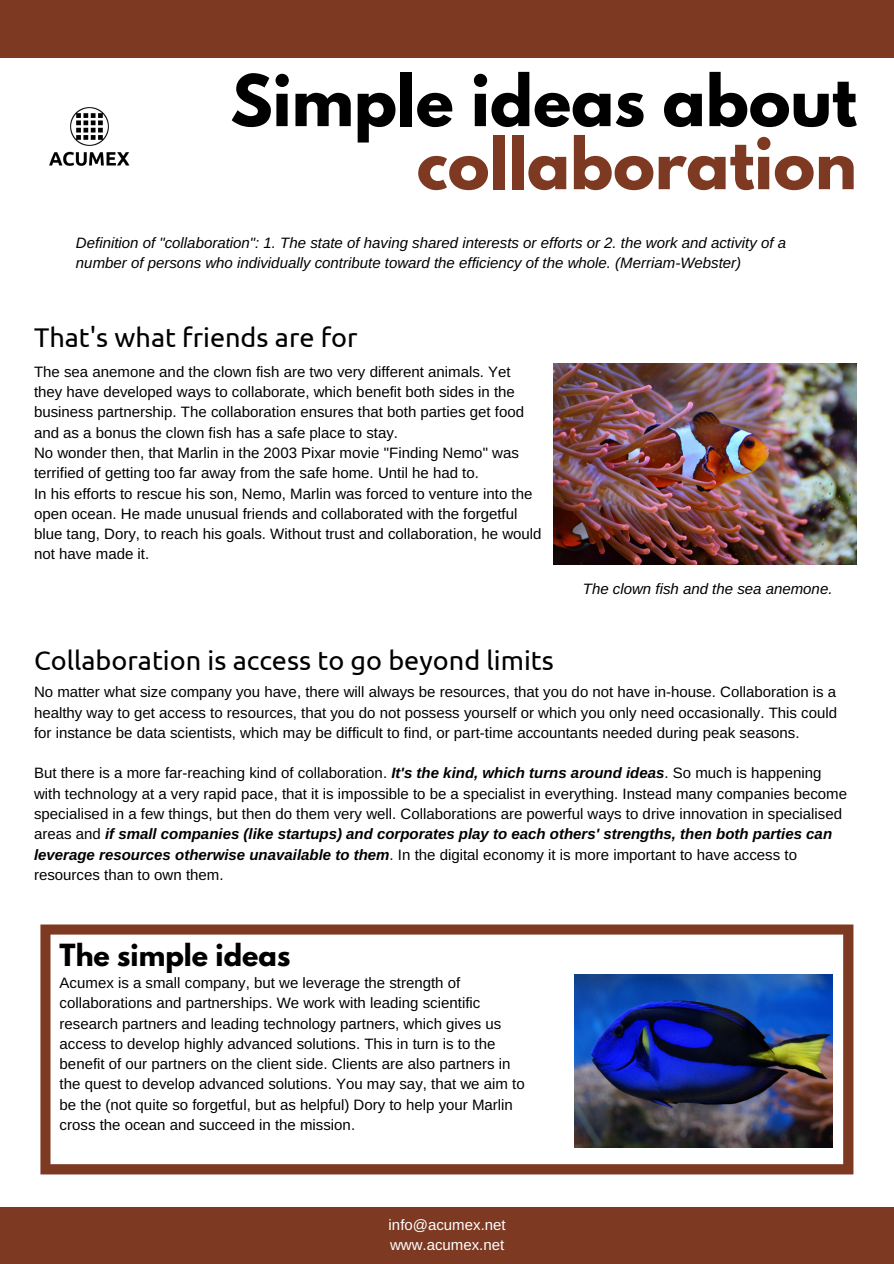
<style>
.page{position:relative;width:894px;height:1264px;background:#fff}
.page>*{position:absolute;margin:0;border:0;box-sizing:border-box;transform-origin:0 0}
.t1{font:700 63px "League Spartan";color:#000}
.t2{font:700 63px "League Spartan";color:#7d3921}
.t3{font:27px "Ubuntu";color:#000}
.t4{font:700 27px "League Spartan";color:#000}
.t5{font:15px/20.2px "Arimo";color:#000}
.t6{font:italic 15px/20.2px "Arimo";color:#000}
.t7{font:15px/20.2px "Arimo";color:#fff}
.s1{font-weight:700;font-style:italic}
</style>
<div class="page">
<img style="left:49px;top:107px;width:81px;height:59px">
<div style="left:0;top:0;width:893px;height:57px;background:#7d3921"></div>
<div style="left:0;top:1207px;width:893px;height:56px;background:#7d3921"></div>
<svg style="left:40px;top:924px;width:813px;height:250px"></svg>
<img style="left:553px;top:364px;width:303px;height:200px">
<img style="left:574px;top:974px;width:258px;height:173px">
<h1 class="t1" style="left:230px;top:69px;width:628px">Simple ideas about</h1>
<h1 class="t2" style="left:416px;top:132px;width:441px">collaboration</h1>
<p class="t6" style="left:76px;top:232px;width:711px">Definition of "collaboration": 1. The state of having shared interests or efforts or 2. the work and activity of a number of persons who individually contribute toward the efficiency of the whole. (Merriam-Webster)</p>
<h2 class="t3" style="left:34px;top:322px;width:325px">That's what friends are for</h2>
<p class="t5" style="left:34px;top:361px;width:509px">The sea anemone and the clown fish are two very different animals. Yet they have developed ways to collaborate, which benefit both sides in the business partnership. The collaboration ensures that both parties get food and as a bonus the clown fish has a safe place to stay.<br>No wonder then, that Marlin in the 2003 Pixar movie "Finding Nemo" was terrified of getting too far away from the safe home. Until he had to.<br>In his efforts to rescue his son, Nemo, Marlin was forced to venture into the open ocean. He made unusual friends and collaborated with the forgetful blue tang, Dory, to reach his goals. Without trust and collaboration, he would not have made it.</p>
<h2 class="t3" style="left:34px;top:645px;width:521px">Collaboration is access to go beyond limits</h2>
<p class="t6" style="left:582px;top:579px;width:251px">The clown fish and the sea anemone.</p>
<p class="t5" style="left:34px;top:682px;width:804px;text-align:justify">No matter what size company you have, there will always be resources, that you do not have in-house. Collaboration is a healthy way to get access to resources, that you do not possess yourself or which you only need occasionally. This could for instance be data scientists, which may be difficult to find, or part-time accountants needed during peak seasons.</p>
<p class="t5" style="left:34px;top:763px;width:814px">But there is a more far-reaching kind of collaboration. <span class="s1">It's the kind, which turns around ideas</span>. So much is happening with technology at a very rapid pace, that it is impossible to be a specialist in everything. Instead many companies become specialised in a few things, but then do them very well. Collaborations are powerful ways to drive innovation in specialised areas and <span class="s1">if small companies (like startups) and corporates play to each others' strengths, then both parties can leverage resources otherwise unavailable to them</span>. In the digital economy it is more important to have access to resources than to own them.</p>
<h2 class="t4" style="left:60px;top:941px;width:232px">The simple ideas</h2>
<p class="t5" style="left:60px;top:972px;width:466px">Acumex is a small company, but we leverage the strength of collaborations and partnerships. We work with leading scientific research partners and leading technology partners, which gives us access to develop highly advanced solutions. This in turn is to the benefit of our partners on the client side. Clients are also partners in the quest to develop advanced solutions. You may say, that we aim to be the (not quite so forgetful, but as helpful) Dory to help your Marlin cross the ocean and succeed in the mission.</p>
<p class="t7" style="left:388px;top:1214px;width:118px">info@acumex.net www.acumex.net</p>
</div>
